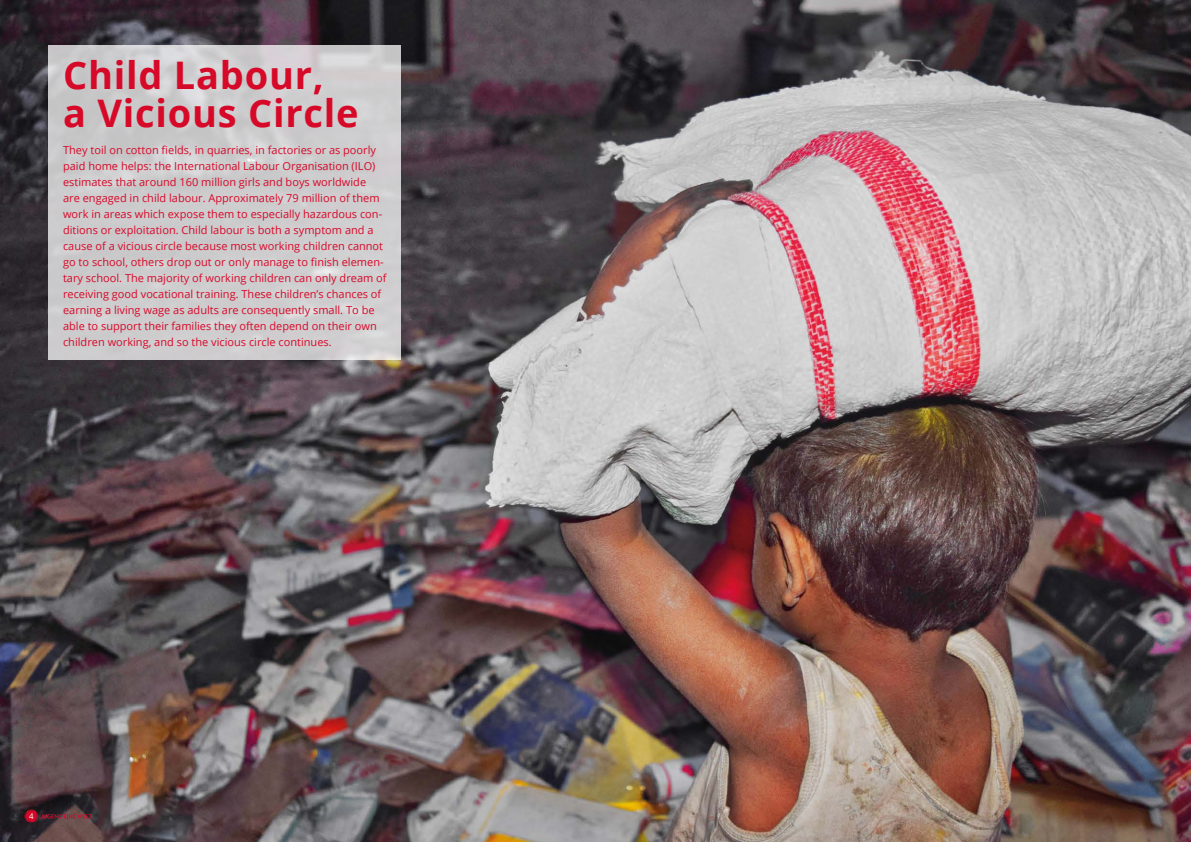
<style>
.page{position:relative;width:1191px;height:842px;background:#fff}
.page>*{position:absolute;margin:0;border:0;box-sizing:border-box;transform-origin:0 0}
.Überschrift_Doppelse{font:700 38px "Open Sans";letter-spacing:.02em;color:#d70929}
.Subtitel__Absatz{font:11px/16px "Open Sans";color:#d70929}
.t1{font:7.8px "Open Sans";color:#fff}
</style>
<div class="page">
<img style="left:0;top:0;width:1191px;height:842px">
<div style="left:49px;top:45px;width:352px;height:315px;background:#ceccce"></div>
<svg style="left:24px;top:809px;width:68px;height:14px"></svg>
<p class="Überschrift_Doppelse" style="left:63px;top:48px;width:262px">Child Labour,</p>
<p class="Überschrift_Doppelse" style="left:63px;top:86px;width:297px">a Vicious Circle</p>
<p class="Subtitel__Absatz" style="left:63px;top:142px;width:325px">They toil on cotton fields, in quarries, in factories or as poorly paid home helps: the International Labour Organisation (ILO) estimates that around 160 million girls and boys worldwide<br>are engaged in child labour. Approximately 79 million of them work in areas which expose them to especially hazardous con&shy;ditions or exploitation. Child labour is both a symptom and a cause of a vicious circle because most working children cannot go to school, others drop out or only manage to finish elemen&shy;tary school. The majority of working children can only dream of receiving good vocational training. These children’s chances of earning a living wage as adults are consequently small. To be able to support their families they often depend on their own children working, and so the vicious circle continues.</p>
<p class="t1" style="left:29px;top:810px;width:6px">4</p>
</div>
